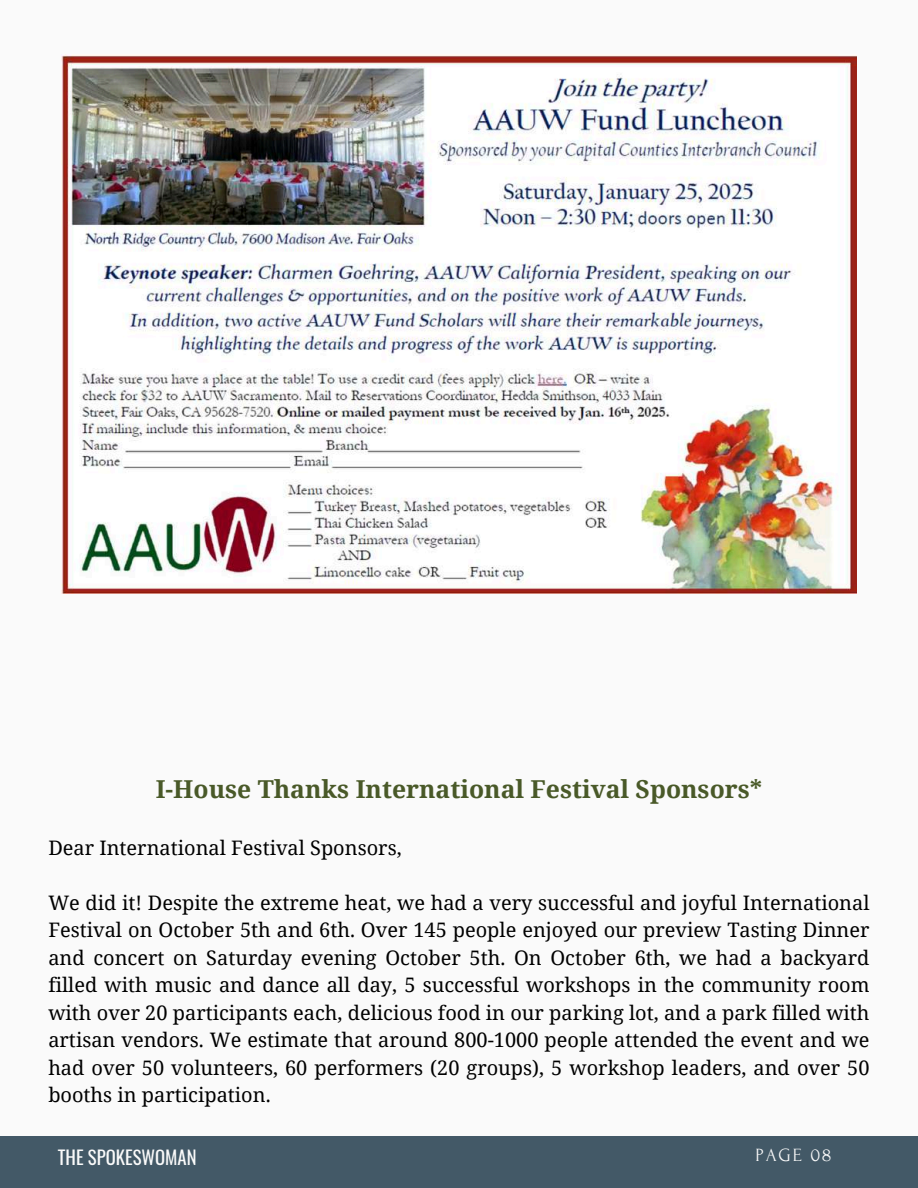
<style>
.page{position:relative;width:918px;height:1188px;background:#fafafa}
.page>*{position:absolute;margin:0;border:0;box-sizing:border-box;transform-origin:0 0}
.t1{font:700 24.75px "Noto Serif";color:#495928}
.t2{font:19.95px/27.5px "Noto Serif";color:#000;text-align:justify}
.t3{font:18.75px "Oswald";color:#fafafa}
.t4{font:18.6px "Forum";letter-spacing:.1em;color:#fafafa}
</style>
<div class="page">
<div style="left:0;top:1137px;width:918px;height:51px;background:#435967"></div>
<img style="left:62px;top:55px;width:794px;height:538px">
<p class="t1" style="left:156px;top:772px;width:608px">I-House Thanks International Festival Sponsors*</p>
<p class="t2" style="left:48px;top:833px;width:355px">Dear International Festival Sponsors,</p>
<p class="t2" style="left:48px;top:888px;width:823px">We did it! Despite the extreme heat, we had a very successful and joyful International Festival on October 5th and 6th. Over 145 people enjoyed our preview Tasting Dinner and concert on Saturday evening October 5th. On October 6th, we had a backyard filled with music and dance all day, 5 successful workshops in the community room with over 20 participants each, delicious food in our parking lot, and a park filled with artisan vendors. We estimate that around 800-1000 people attended the event and we had over 50 volunteers, 60 performers (20 groups), 5 workshop leaders, and over 50 booths in participation.</p>
<p class="t3" style="left:58px;top:1143px;width:140px">THE SPOKESWOMAN</p>
<p class="t4" style="left:755px;top:1145px;width:78px">PAGE 08</p>
</div>
